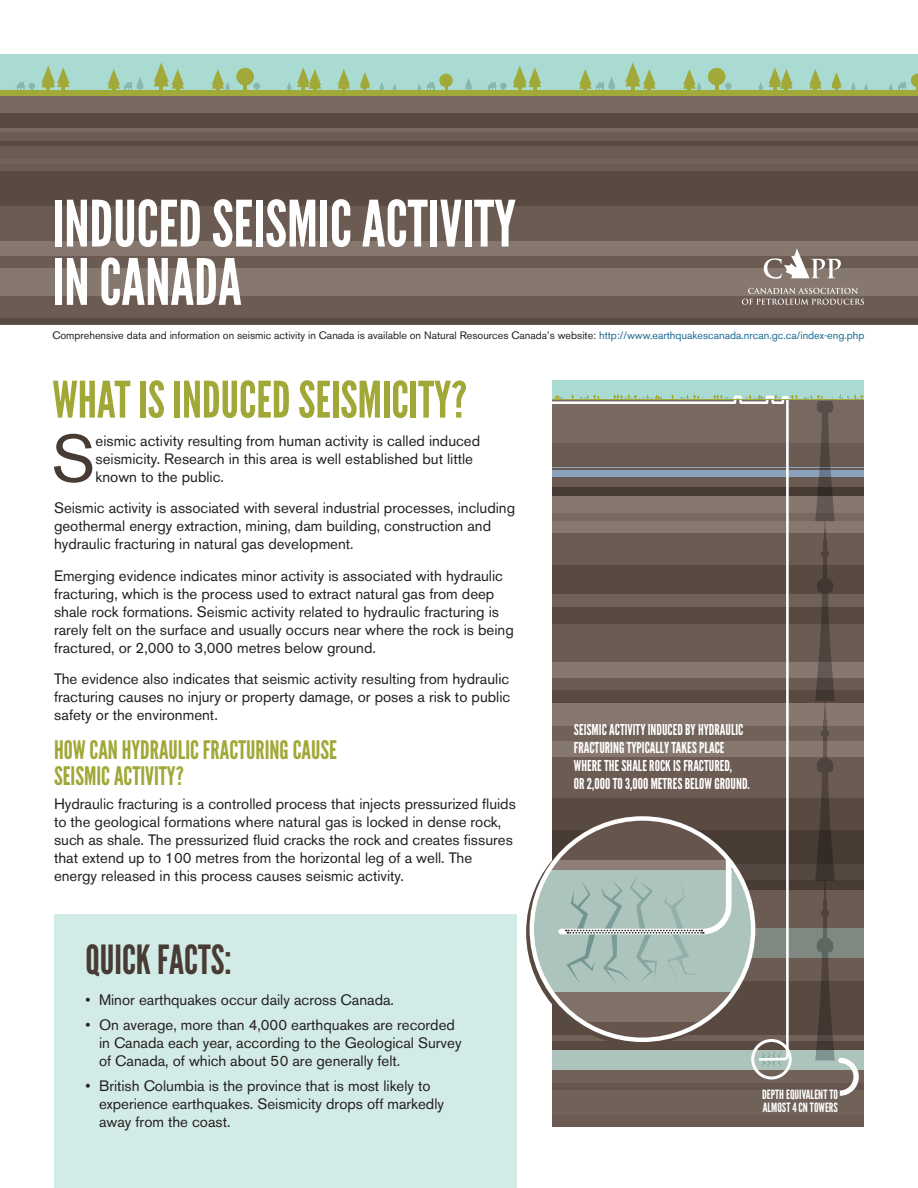
<style>
.page{position:relative;width:918px;height:1188px;background:#fff}
.page>*{position:absolute;margin:0;border:0;box-sizing:border-box;transform-origin:0 0}
.t1{font:66px "Akzidenz Grotesk BE";color:#473b33}
.t2{font:63.75px/58.3px "League Gothic";color:#fff}
.t3{font:50.25px "League Gothic";color:#a1a837}
.t4{font:40.2px "League Gothic";color:#473b33}
.t5{font:25.5px/25.5px "League Gothic";color:#a1a837}
.t6{font:15px/18px "Akzidenz Grotesk BE";color:#231f20}
.t7{font:15px/18px "League Gothic";color:#fff}
.t8{font:12.75px/12.3px "League Gothic";color:#fff}
.t9{font:10.8px "Akzidenz Grotesk BE";color:#231f20}
.s1{color:#1a6b92}
</style>
<div class="page">
<div style="left:54px;top:914px;width:462px;height:274px;background:#d3ebe6"></div>
<div style="left:553px;top:380px;width:311px;height:20px;background:#a9dbd2"></div>
<div style="left:553px;top:471px;width:311px;height:6px;background:#8aa2bc"></div>
<hr style="left:553px;top:468px;width:311px;height:1px;background:#8aa2bc">
<div style="left:553px;top:1069px;width:311px;height:54px;background:#706159"></div>
<div style="left:553px;top:1115px;width:311px;height:11px;background:#6b5b53"></div>
<div style="left:553px;top:1036px;width:311px;height:5px;background:#706159"></div>
<hr style="left:553px;top:399px;width:311px;height:1px;background:#a1a938">
<div style="left:0;top:54px;width:918px;height:38px;background:#a9dbd2"></div>
<div style="left:0;top:95px;width:918px;height:44px;background:#776860"></div>
<div style="left:0;top:133px;width:918px;height:41px;background:#6b5b53"></div>
<div style="left:0;top:171px;width:918px;height:66px;background:#594a41"></div>
<div style="left:0;top:141px;width:918px;height:5px;background:#594a41"></div>
<div style="left:0;top:159px;width:918px;height:5px;background:#706159"></div>
<div style="left:0;top:207px;width:918px;height:61px;background:#6b5b53"></div>
<div style="left:0;top:241px;width:918px;height:15px;background:#86776f"></div>
<div style="left:0;top:113px;width:918px;height:15px;background:#594a41"></div>
<div style="left:0;top:268px;width:918px;height:32px;background:#86776f"></div>
<div style="left:0;top:297px;width:918px;height:27px;background:#6b5b53"></div>
<div style="left:0;top:319px;width:918px;height:5px;background:#594a41"></div>
<svg style="left:379px;top:82px;width:5px;height:9px"></svg>
<svg style="left:254px;top:83px;width:6px;height:8px"></svg>
<svg style="left:16px;top:82px;width:19px;height:9px"></svg>
<svg style="left:393px;top:84px;width:4px;height:7px"></svg>
<hr style="left:159px;top:69px;width:4px;height:23px;background:#a1a938">
<hr style="left:62px;top:73px;width:3px;height:19px;background:#a1a938">
<svg style="left:108px;top:69px;width:36px;height:22px"></svg>
<hr style="left:112px;top:74px;width:3px;height:20px;background:#a1a938">
<svg style="left:417px;top:82px;width:19px;height:9px"></svg>
<svg style="left:360px;top:72px;width:10px;height:19px"></svg>
<svg style="left:338px;top:69px;width:12px;height:20px"></svg>
<hr style="left:342px;top:74px;width:3px;height:20px;background:#a1a938">
<svg style="left:212px;top:69px;width:18px;height:22px"></svg>
<hr style="left:216px;top:74px;width:3px;height:20px;background:#a1a938">
<svg style="left:154px;top:62px;width:30px;height:27px"></svg>
<hr style="left:176px;top:74px;width:3px;height:20px;background:#a1a938">
<svg style="left:287px;top:67px;width:34px;height:24px"></svg>
<hr style="left:313px;top:74px;width:3px;height:20px;background:#a1a938">
<svg style="left:41px;top:66px;width:28px;height:21px"></svg>
<hr style="left:47px;top:72px;width:3px;height:21px;background:#a1a938">
<hr style="left:243px;top:79px;width:4px;height:14px;background:#a1a938">
<div style="left:236px;top:68px;width:18px;height:17px;background:#a1a938;border-radius:50%"></div>
<div style="left:439px;top:74px;width:14px;height:13px;background:#a1a938;border-radius:50%"></div>
<svg style="left:465px;top:78px;width:7px;height:13px"></svg>
<svg style="left:851px;top:82px;width:5px;height:9px"></svg>
<svg style="left:758px;top:82px;width:5px;height:9px"></svg>
<div style="left:725px;top:83px;width:7px;height:6px;background:#8bb6b0;border-radius:50%"></div>
<div style="left:500px;top:83px;width:7px;height:6px;background:#8bb6b0;border-radius:50%"></div>
<svg style="left:487px;top:82px;width:10px;height:9px"></svg>
<svg style="left:864px;top:84px;width:4px;height:7px"></svg>
<hr style="left:631px;top:69px;width:4px;height:23px;background:#a1a938">
<hr style="left:533px;top:73px;width:3px;height:19px;background:#a1a938">
<svg style="left:579px;top:69px;width:36px;height:22px"></svg>
<hr style="left:584px;top:74px;width:3px;height:20px;background:#a1a938">
<svg style="left:831px;top:72px;width:11px;height:16px"></svg>
<hr style="left:835px;top:77px;width:3px;height:15px;background:#a1a938">
<svg style="left:809px;top:69px;width:13px;height:20px"></svg>
<hr style="left:814px;top:74px;width:3px;height:20px;background:#a1a938">
<svg style="left:683px;top:69px;width:18px;height:22px"></svg>
<hr style="left:688px;top:74px;width:3px;height:20px;background:#a1a938">
<svg style="left:625px;top:62px;width:31px;height:27px"></svg>
<hr style="left:648px;top:74px;width:3px;height:20px;background:#a1a938">
<hr style="left:773px;top:73px;width:3px;height:19px;background:#a1a938">
<svg style="left:769px;top:67px;width:24px;height:22px"></svg>
<hr style="left:785px;top:74px;width:3px;height:20px;background:#a1a938">
<svg style="left:513px;top:66px;width:28px;height:21px"></svg>
<hr style="left:518px;top:72px;width:3px;height:21px;background:#a1a938">
<hr style="left:715px;top:79px;width:4px;height:14px;background:#a1a938">
<div style="left:708px;top:68px;width:18px;height:17px;background:#a1a938;border-radius:50%"></div>
<svg style="left:889px;top:74px;width:29px;height:17px"></svg>
<div style="left:0;top:91px;width:918px;height:5px;background:#a1a938"></div>
<svg style="left:742px;top:288px;width:122px;height:17px"></svg>
<svg style="left:764px;top:248px;width:77px;height:31px"></svg>
<svg style="left:543px;top:992px;width:10px;height:30px"></svg>
<svg style="left:532px;top:870px;width:21px;height:122px;fill:#adc4bd"></svg>
<svg style="left:553px;top:394px;width:310px;height:702px;background:#776f67"></svg>
<h2 class="t2" style="left:52px;top:196px;width:465px">INDUCED SEISMIC ACTIVITY<br>IN CANADA</h2>
<p class="t9" style="left:52px;top:329px;width:814px">Comprehensive data and information on seismic activity in Canada is available on Natural Resources Canada’s website: <span class="s1">http://www.earthquakescanada.nrcan.gc.ca/index-eng.php</span></p>
<h3 class="t3" style="left:52px;top:371px;width:416px">WHAT IS INDUCED SEISMICITY?</h3>
<h1 class="t1" style="left:52px;top:419px;width:46px">S</h1>
<p class="t6" style="left:96px;top:431px;width:386px">eismic activity resulting from human activity is called induced seismicity. Research in this area is well established but little known to the public.</p>
<p class="t6" style="left:54px;top:499px;width:463px">Seismic activity is associated with several industrial processes, including geothermal energy extraction, mining, dam building, construction and hydraulic fracturing in natural gas development.</p>
<p class="t6" style="left:54px;top:566px;width:461px">Emerging evidence indicates minor activity is associated with hydraulic fracturing, which is the process used to extract natural gas from deep shale rock formations. Seismic activity related to hydraulic fracturing is rarely felt on the surface and usually occurs near where the rock is being fractured, or 2,000 to 3,000 metres below ground.</p>
<p class="t6" style="left:54px;top:670px;width:458px;text-align:justify">The evidence also indicates that seismic activity resulting from hydraulic fracturing causes no injury or property damage, or poses a risk to public safety or the environment.</p>
<h3 class="t5" style="left:54px;top:738px;width:285px">HOW CAN HYDRAULIC FRACTURING CAUSE<br>SEISMIC ACTIVITY?</h3>
<p class="t6" style="left:54px;top:795px;width:463px">Hydraulic fracturing is a controlled process that injects pressurized fluids to the geological formations where natural gas is locked in dense rock, such as shale. The pressurized fluid cracks the rock and creates fissures that extend up to 100 metres from the horizontal leg of a well. The energy released in this process causes seismic activity.</p>
<p class="t7" style="left:574px;top:721px;width:178px">SEISMIC ACTIVITY INDUCED BY HYDRAULIC FRACTURING TYPICALLY TAKES PLACE WHERE THE SHALE ROCK IS FRACTURED,<br>OR 2,000 TO 3,000 METRES BELOW GROUND.</p>
<h3 class="t4" style="left:86px;top:936px;width:148px">QUICK FACTS:</h3>
<p class="t6" style="left:86px;top:991px;width:310px">• Minor earthquakes occur daily across Canada.</p>
<p class="t6" style="left:99px;top:1016px;width:364px;text-indent:-14px">• On average, more than 4,000 earthquakes are recorded in Canada each year, according to the Geological Survey of Canada, of which about 50 are generally felt.</p>
<p class="t6" style="left:99px;top:1076px;width:347px;text-indent:-14px">• British Columbia is the province that is most likely to experience earthquakes. Seismicity drops off markedly away from the coast.</p>
<p class="t8" style="left:762px;top:1089px;width:77px">DEPTH EQUIVALENT TO<br>ALMOST 4 CN TOWERS</p>
</div>
